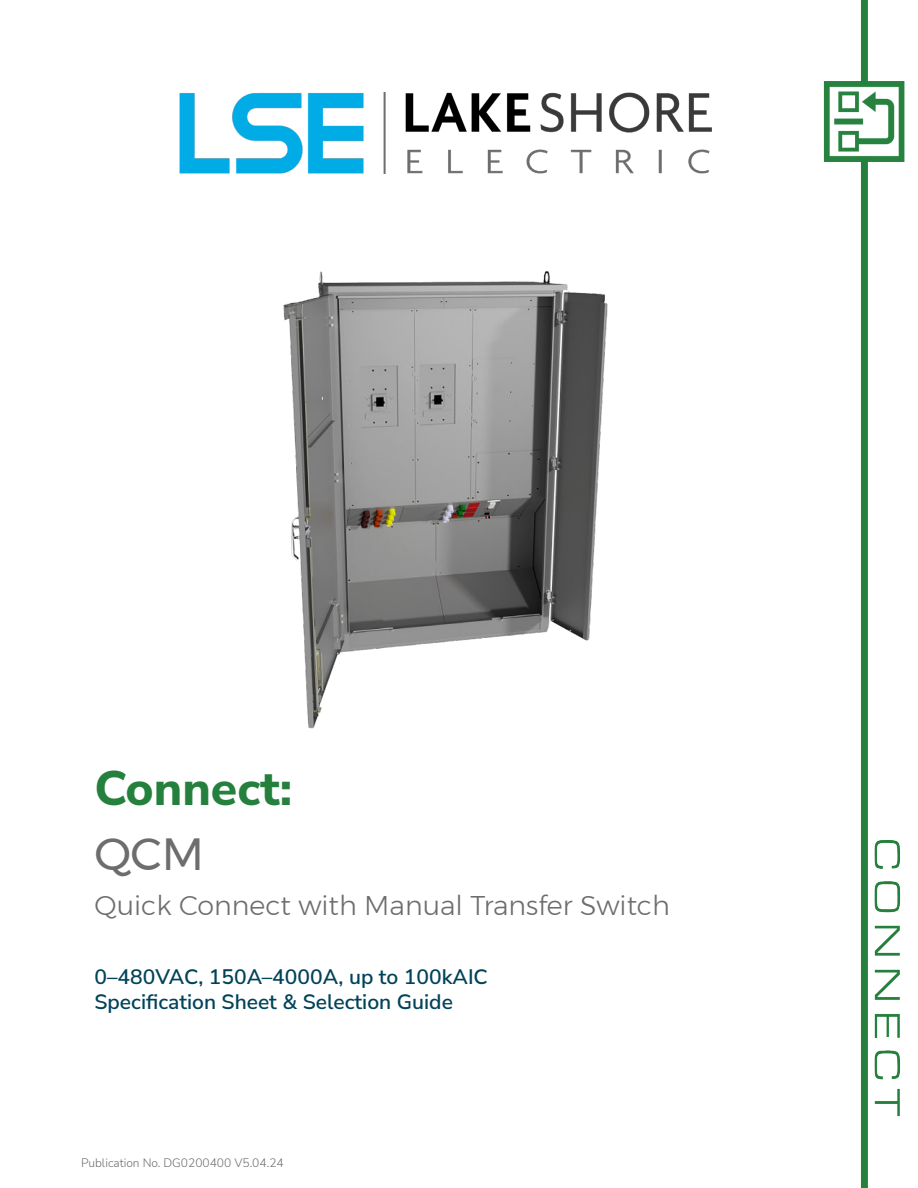
<style>
.page{position:relative;width:918px;height:1188px;background:#fff}
.page>*{position:absolute;margin:0;border:0;box-sizing:border-box;transform-origin:0 0}
.t1{font:800 48px "Nunito Sans";color:#26803d}
.t2{font:45px "Montserrat";color:#6d6d6d}
.t3{font:300 27px "Montserrat";color:#6d6d6d}
.t4{font:600 21px/25.2px "Nunito Sans";color:#004359}
.t5{font:300 12px "Nunito Sans";color:#6d6d6d}
</style>
<div class="page">
<img style="left:179px;top:93px;width:533px;height:81px">
<img style="left:823px;top:0;width:82px;height:1188px">
<img style="left:283px;top:271px;width:325px;height:458px">
<h1 class="t1" style="left:95px;top:754px;width:199px">Connect:</h1>
<p class="t2" style="left:94px;top:820px;width:111px">QCM</p>
<p class="t3" style="left:94px;top:885px;width:577px">Quick Connect with Manual Transfer Switch</p>
<p class="t4" style="left:95px;top:963px;width:395px">0–480VAC, 150A–4000A, up to 100kAIC<br>Specification Sheet &amp; Selection Guide</p>
<p class="t5" style="left:81px;top:1155px;width:204px">Publication No. DG0200400 V5.04.24</p>
</div>
